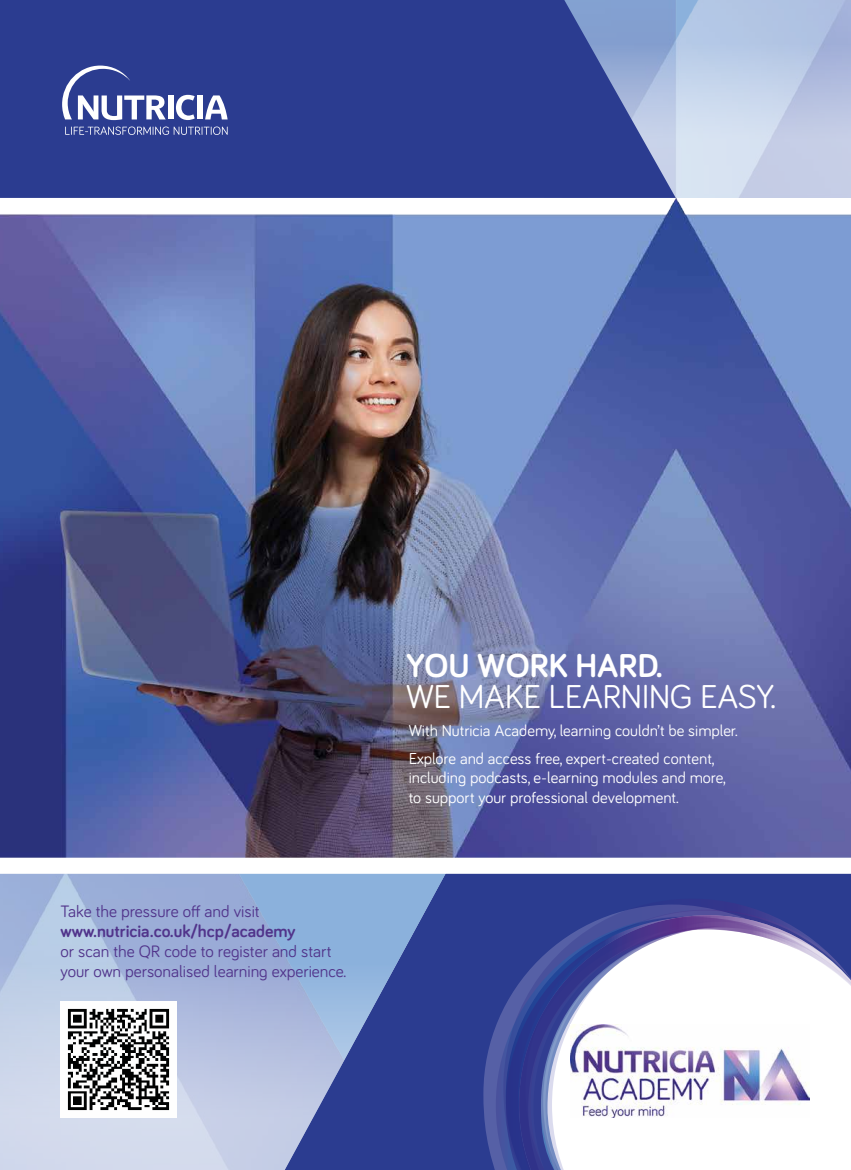
<style>
.page{position:relative;width:851px;height:1170px;background:#fff}
.page>*{position:absolute;margin:0;border:0;box-sizing:border-box;transform-origin:0 0}
.t1{font:34.05px "Bariol";letter-spacing:-.01em;color:#fff}
.t2{font:700 34.05px "Bariol";color:#fff}
.t3{font:700 17.7px "Bariol";color:#51348b}
.t4{font:17.1px/20px "Bariol";color:#51348b}
.t5{font:16.35px/27.9px "Bariol";color:#fff}
</style>
<div class="page">
<div style="left:456px;top:873px;width:394px;height:296px;background:#2b3c90"></div>
<img style="left:675px;top:0;width:175px;height:197px">
<img style="left:0;top:873px;width:456px;height:296px">
<img style="left:0;top:197px;width:850px;height:660px">
<svg style="left:483px;top:904px;width:20px;height:265px;fill:#2b3c90"></svg>
<svg style="left:495px;top:916px;width:8px;height:253px"></svg>
<svg style="left:503px;top:898px;width:347px;height:271px"></svg>
<svg style="left:519px;top:915px;width:331px;height:254px"></svg>
<svg style="left:530px;top:931px;width:153px;height:238px"></svg>
<img style="left:570px;top:1024px;width:239px;height:93px">
<svg style="left:0;top:0;width:675px;height:198px;fill:#2b3c90"></svg>
<svg style="left:0;top:857px;width:850px;height:1px"></svg>
<img style="left:60px;top:1001px;width:116px;height:116px">
<svg style="left:65px;top:126px;width:162px;height:9px"></svg>
<div style="left:197px;top:95px;width:5px;height:24px;background:#fff"></div>
<svg style="left:205px;top:95px;width:22px;height:24px"></svg>
<svg style="left:176px;top:95px;width:19px;height:25px"></svg>
<div style="left:168px;top:95px;width:5px;height:24px;background:#fff"></div>
<svg style="left:62px;top:66px;width:104px;height:54px"></svg>
<p class="t4" style="left:60px;top:900px;width:201px">Take the pressure off and visit</p>
<p class="t3" style="left:60px;top:919px;width:236px">www.nutricia.co.uk/hcp/academy</p>
<p class="t4" style="left:60px;top:940px;width:287px">or scan the QR code to register and start your own personalised learning experience.</p>
<h1 class="t2" style="left:406px;top:642px;width:258px">YOU WORK HARD.</h1>
<h1 class="t1" style="left:406px;top:673px;width:371px">WE MAKE LEARNING EASY.</h1>
<p class="t5" style="left:408px;top:715px;width:330px">With Nutricia Academy, learning couldn’t be simpler.<br>Explore and access free, expert-created content,</p>
<p class="t5" style="left:408px;top:767px;width:318px;line-height:20px">including podcasts, e-learning modules and more, to support your professional development.</p>
</div>
